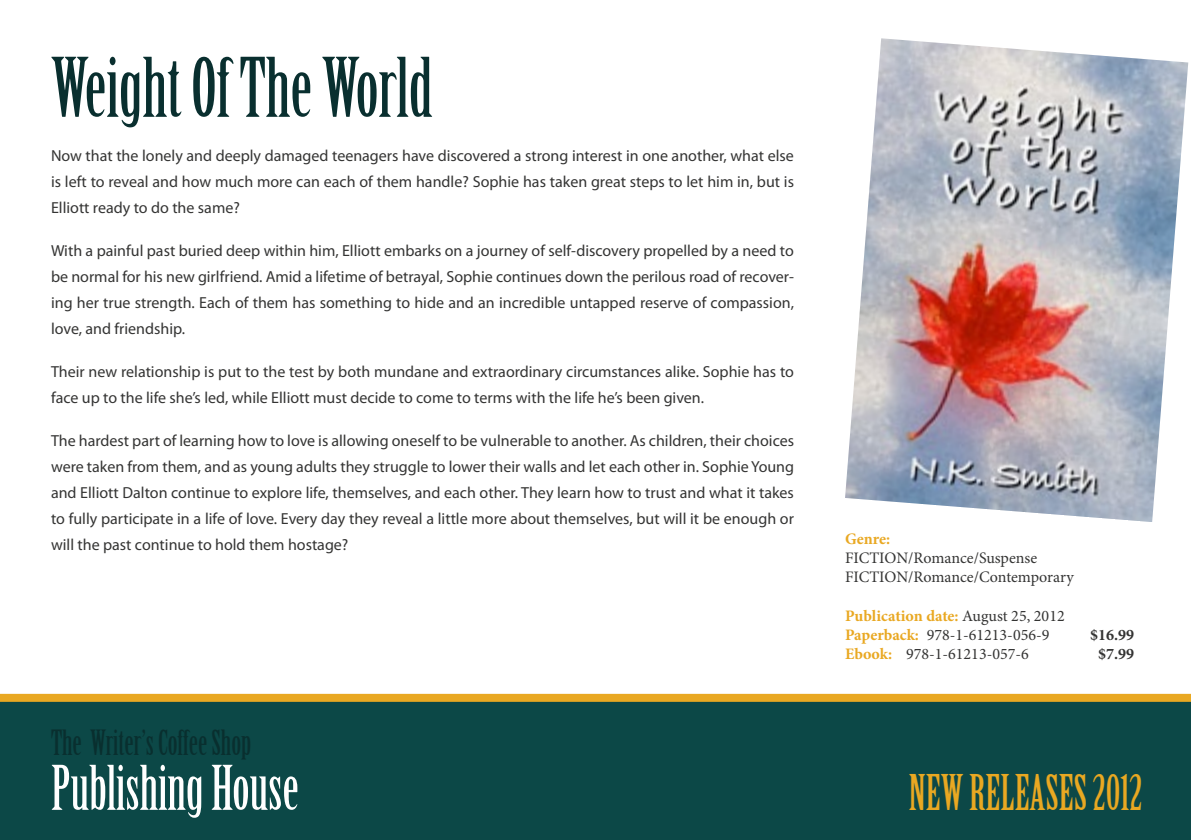
<style>
.page{position:relative;width:1191px;height:840px;background:#fff}
.page>*{position:absolute;margin:0;border:0;box-sizing:border-box;transform-origin:0 0}
.t1{font:80px "Birch Std";color:#092f2f}
.t2{font:60px "Birch Std";color:#fff}
.t3{font:48px "Birch Std";color:#e9a822}
.t4{font:34px "Birch Std";color:#092f2f}
.t5{font:16px/26px "Myriad Pro";color:#343433;text-align:justify}
.t6{font:16px/19.2px "Minion Pro";color:#343433}
.t7{font:700 16px "Minion Pro";color:#343433}
.t8{font:700 16px "Minion Pro";letter-spacing:-.005em;color:#e9a822}
.s1{font-weight:700;color:#e9a822}
</style>
<div class="page">
<div style="left:0;top:693px;width:1191px;height:146px;background:#0c4847"></div>
<img style="left:845px;top:38px;width:343px;height:484px">
<h1 class="t1" style="left:51px;top:43px;width:383px">Weight Of The World</h1>
<p class="t5" style="left:51px;top:142px;width:744px">Now that the lonely and deeply damaged teenagers have discovered a strong interest in one another, what else is left to reveal and how much more can each of them handle? Sophie has taken great steps to let him in, but is Elliott ready to do the same?</p>
<p class="t5" style="left:51px;top:237px;width:744px">With a painful past buried deep within him, Elliott embarks on a journey of self-discovery propelled by a need to be normal for his new girlfriend. Amid a lifetime of betrayal, Sophie continues down the perilous road of recover&shy;ing her true strength. Each of them has something to hide and an incredible untapped reserve of compassion, love, and friendship.</p>
<p class="t5" style="left:51px;top:358px;width:744px">Their new relationship is put to the test by both mundane and extraordinary circumstances alike. Sophie has to face up to the life she’s led, while Elliott must decide to come to terms with the life he’s been given.</p>
<p class="t5" style="left:51px;top:427px;width:744px">The hardest part of learning how to love is allowing oneself to be vulnerable to another. As children, their choices were taken from them, and as young adults they struggle to lower their walls and let each other in. Sophie Young and Elliott Dalton continue to explore life, themselves, and each other. They learn how to trust and what it takes to fully participate in a life of love. Every day they reveal a little more about themselves, but will it be enough or will the past continue to hold them hostage?</p>
<p class="t8" style="left:845px;top:527px;width:47px">Genre:</p>
<p class="t6" style="left:845px;top:548px;width:230px">FICTION/Romance/Suspense<br>FICTION/Romance/Contemporary</p>
<p class="t6" style="left:845px;top:605px;width:221px"><span class="s1">Publication date:</span> August 25, 2012<br><span class="s1">Paperback:</span> 978-1-61213-056-9</p>
<p class="t7" style="left:1090px;top:623px;width:46px">$16.99</p>
<p class="t6" style="left:845px;top:644px;width:185px"><span class="s1">Ebook:</span> 978-1-61213-057-6</p>
<p class="t7" style="left:1098px;top:642px;width:38px">$7.99</p>
<h3 class="t4" style="left:51px;top:723px;width:202px">The Writer’s Coffee Shop</h3>
<h2 class="t2" style="left:51px;top:753px;width:249px">Publishing House</h2>
<h3 class="t3" style="left:909px;top:765px;width:235px">NEW RELEASES 2012</h3>
</div>
